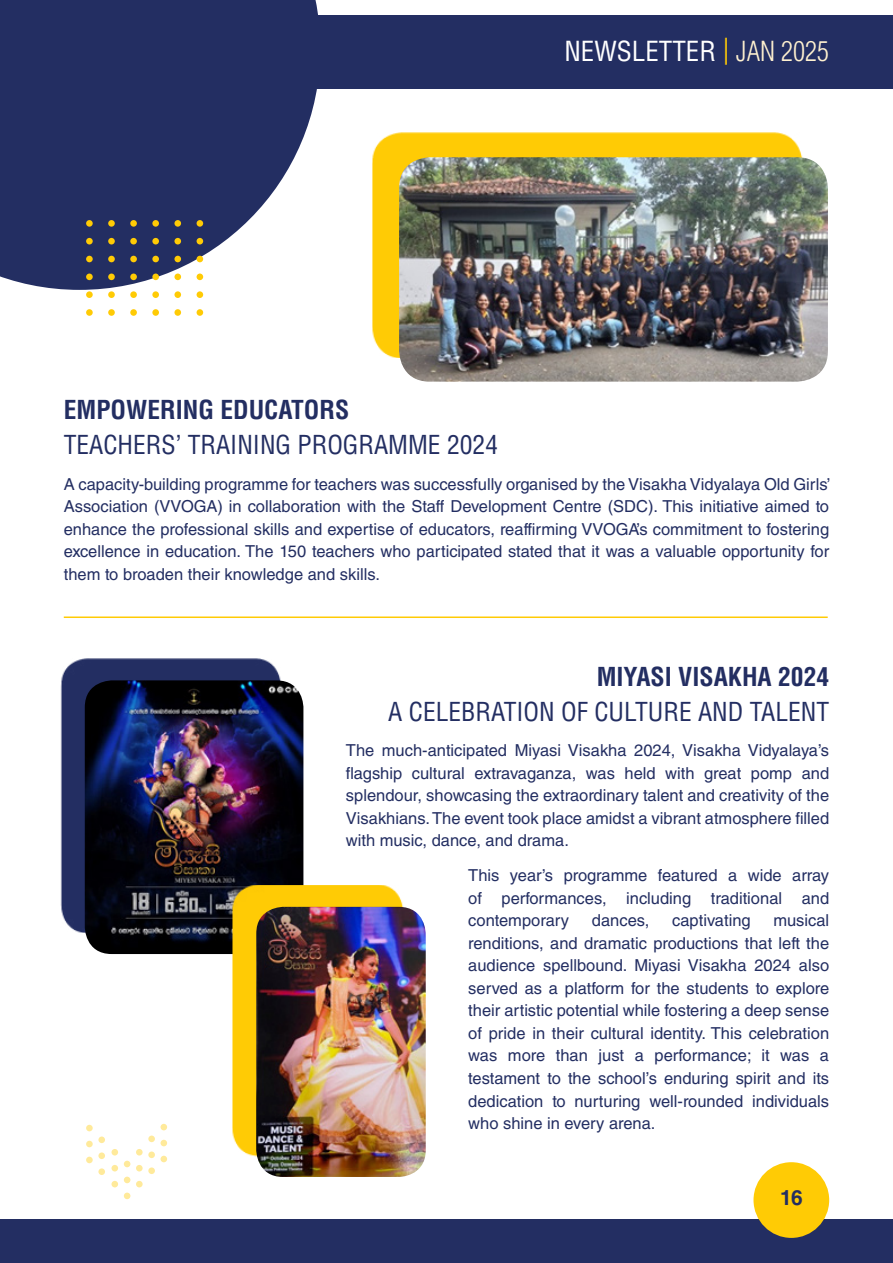
<style>
.page{position:relative;width:893px;height:1263px;background:#fff}
.page>*{position:absolute;margin:0;border:0;box-sizing:border-box;transform-origin:0 0}
.t1{font:condensed 27px "Helvetica LT Std";color:#fff}
.t2{font:condensed 25.5px "Helvetica LT Std";color:#232e62}
.t3{font:700 condensed 25.5px "Helvetica LT Std";color:#232e62}
.t4{font:700 21px "Helvetica LT Std";color:#232e62}
.t5{font:16.5px/22.5px "Helvetica LT Std";color:#232e62;text-align:justify}
.s1{color:#ffcb05}
.s2{font-weight:300;color:#fff1d0}
</style>
<div class="page">
<svg style="left:0;top:0;width:318px;height:290px;fill:#232e62"></svg>
<div style="left:86px;top:309px;width:7px;height:7px;background:#ffcb05;border-radius:50%"></div>
<svg style="left:108px;top:309px;width:7px;height:7px"></svg>
<div style="left:130px;top:309px;width:7px;height:7px;background:#ffcb05;border-radius:50%"></div>
<div style="left:152px;top:309px;width:7px;height:7px;background:#ffcb05;border-radius:50%"></div>
<div style="left:174px;top:309px;width:7px;height:7px;background:#ffcb05;border-radius:50%"></div>
<div style="left:197px;top:309px;width:6px;height:7px;background:#ffcb05;border-radius:50%"></div>
<div style="left:86px;top:291px;width:7px;height:7px;background:#ffcb05;border-radius:50%"></div>
<div style="left:108px;top:291px;width:7px;height:7px;background:#ffcb05;border-radius:50%"></div>
<div style="left:130px;top:291px;width:7px;height:7px;background:#ffcb05;border-radius:50%"></div>
<div style="left:152px;top:291px;width:7px;height:7px;background:#ffcb05;border-radius:50%"></div>
<div style="left:174px;top:291px;width:7px;height:7px;background:#ffcb05;border-radius:50%"></div>
<div style="left:197px;top:291px;width:6px;height:7px;background:#ffcb05;border-radius:50%"></div>
<div style="left:86px;top:274px;width:7px;height:6px;background:#ffcb05;border-radius:50%"></div>
<div style="left:108px;top:274px;width:7px;height:6px;background:#ffcb05;border-radius:50%"></div>
<div style="left:130px;top:274px;width:7px;height:6px;background:#ffcb05;border-radius:50%"></div>
<div style="left:152px;top:274px;width:7px;height:6px;background:#ffcb05;border-radius:50%"></div>
<div style="left:174px;top:274px;width:7px;height:6px;background:#ffcb05;border-radius:50%"></div>
<svg style="left:197px;top:274px;width:6px;height:6px"></svg>
<div style="left:86px;top:256px;width:7px;height:6px;background:#ffcb05;border-radius:50%"></div>
<div style="left:108px;top:256px;width:7px;height:6px;background:#ffcb05;border-radius:50%"></div>
<div style="left:130px;top:256px;width:7px;height:6px;background:#ffcb05;border-radius:50%"></div>
<div style="left:152px;top:256px;width:7px;height:6px;background:#ffcb05;border-radius:50%"></div>
<div style="left:174px;top:256px;width:7px;height:6px;background:#ffcb05;border-radius:50%"></div>
<svg style="left:197px;top:256px;width:6px;height:6px"></svg>
<div style="left:86px;top:238px;width:7px;height:6px;background:#ffcb05;border-radius:50%"></div>
<div style="left:108px;top:238px;width:7px;height:6px;background:#ffcb05;border-radius:50%"></div>
<div style="left:130px;top:238px;width:7px;height:6px;background:#ffcb05;border-radius:50%"></div>
<div style="left:152px;top:238px;width:7px;height:6px;background:#ffcb05;border-radius:50%"></div>
<div style="left:174px;top:238px;width:7px;height:6px;background:#ffcb05;border-radius:50%"></div>
<svg style="left:197px;top:238px;width:6px;height:6px"></svg>
<div style="left:86px;top:220px;width:7px;height:7px;background:#ffcb05;border-radius:50%"></div>
<div style="left:108px;top:220px;width:7px;height:7px;background:#ffcb05;border-radius:50%"></div>
<div style="left:130px;top:220px;width:7px;height:7px;background:#ffcb05;border-radius:50%"></div>
<div style="left:152px;top:220px;width:7px;height:7px;background:#ffcb05;border-radius:50%"></div>
<div style="left:174px;top:220px;width:7px;height:7px;background:#ffcb05;border-radius:50%"></div>
<div style="left:197px;top:220px;width:6px;height:7px;background:#ffcb05;border-radius:50%"></div>
<div style="left:1px;top:15px;width:892px;height:74px;background:#232e62"></div>
<div style="left:1px;top:1219px;width:892px;height:44px;background:#232e62"></div>
<div style="left:753px;top:1162px;width:76px;height:76px;background:#ffcb05;border-radius:50%"></div>
<div style="left:124px;top:1192px;width:6px;height:7px;background:#ffea9b;border-radius:50%"></div>
<div style="left:124px;top:1176px;width:6px;height:7px;background:#ffea9b;border-radius:50%"></div>
<svg style="left:124px;top:1161px;width:6px;height:6px"></svg>
<div style="left:136px;top:1181px;width:7px;height:6px;background:#ffea9b;border-radius:50%"></div>
<div style="left:136px;top:1165px;width:7px;height:6px;background:#ffea9b;border-radius:50%"></div>
<div style="left:136px;top:1149px;width:7px;height:6px;background:#ffea9b;border-radius:50%"></div>
<svg style="left:148px;top:1167px;width:7px;height:7px"></svg>
<svg style="left:148px;top:1151px;width:7px;height:7px"></svg>
<svg style="left:148px;top:1135px;width:7px;height:7px"></svg>
<svg style="left:161px;top:1156px;width:6px;height:6px"></svg>
<svg style="left:161px;top:1140px;width:6px;height:6px"></svg>
<svg style="left:161px;top:1124px;width:6px;height:6px"></svg>
<div style="left:111px;top:1181px;width:7px;height:6px;background:#ffea9b;border-radius:50%"></div>
<div style="left:111px;top:1165px;width:7px;height:6px;background:#ffea9b;border-radius:50%"></div>
<div style="left:111px;top:1149px;width:7px;height:6px;background:#ffea9b;border-radius:50%"></div>
<div style="left:98px;top:1168px;width:7px;height:7px;background:#ffea9b;border-radius:50%"></div>
<div style="left:98px;top:1152px;width:7px;height:7px;background:#ffea9b;border-radius:50%"></div>
<div style="left:98px;top:1136px;width:7px;height:7px;background:#ffea9b;border-radius:50%"></div>
<div style="left:86px;top:1157px;width:7px;height:6px;background:#ffea9b;border-radius:50%"></div>
<div style="left:86px;top:1141px;width:7px;height:6px;background:#ffea9b;border-radius:50%"></div>
<div style="left:86px;top:1125px;width:7px;height:6px;background:#ffea9b;border-radius:50%"></div>
<div style="left:372px;top:133px;width:431px;height:225px;background:#ffcb05"></div>
<img style="left:399px;top:157px;width:429px;height:225px">
<div style="left:61px;top:658px;width:220px;height:275px;background:#232e62"></div>
<img style="left:85px;top:680px;width:218px;height:274px">
<div style="left:232px;top:885px;width:171px;height:271px;background:#ffcb05"></div>
<img style="left:256px;top:907px;width:170px;height:270px">
<hr style="left:64px;top:616px;width:764px;height:2px;background:#ffcb05">
<h1 class="t1" style="left:564px;top:34px;width:266px">NEWSLETTER <span class="s1">|</span> <span class="s2">JAN 2025</span></h1>
<h2 class="t3" style="left:64px;top:394px;width:287px">EMPOWERING EDUCATORS</h2>
<h2 class="t2" style="left:64px;top:429px;width:436px">TEACHERS’ TRAINING PROGRAMME 2024</h2>
<p class="t5" style="left:64px;top:473px;width:768px">A capacity-building programme for teachers was successfully organised by the Visakha Vidyalaya Old Girls’ Association (VVOGA) in collaboration with the Staff Development Centre (SDC). This initiative aimed to enhance the professional skills and expertise of educators, reaffirming VVOGA’s commitment to fostering excellence in education. The 150 teachers who participated stated that it was a valuable opportunity for them to broaden their knowledge and skills.</p>
<h2 class="t3" style="left:597px;top:660px;width:234px">MIYASI VISAKHA 2024</h2>
<h2 class="t2" style="left:388px;top:696px;width:442px">A CELEBRATION OF CULTURE AND TALENT</h2>
<p class="t5" style="left:346px;top:739px;width:485px">The much-anticipated Miyasi Visakha 2024, Visakha Vidyalaya’s flagship cultural extravaganza, was held with great pomp and splendour, showcasing the extraordinary talent and creativity of the Visakhians. The event took place amidst a vibrant atmosphere filled with music, dance, and drama.</p>
<p class="t5" style="left:468px;top:864px;width:362px">This year’s programme featured a wide array of performances, including traditional and contemporary</p>
<p class="t5" style="left:468px;top:909px;width:362px;text-indent:305px">musical renditions, and dramatic productions that left the audience spellbound. Miyasi Visakha 2024 also served as a platform for the students to explore their artistic potential while fostering a deep sense of pride in their cultural identity. This celebration was more than just a performance; it was a testament to the school’s enduring spirit and its dedication to nurturing well-rounded individuals who shine in every arena.</p>
<p class="t5" style="left:592px;top:909px;width:59px">dances,</p>
<p class="t5" style="left:672px;top:909px;width:80px">captivating</p>
<p class="t4" style="left:780px;top:1184px;width:24px">16</p>
</div>
